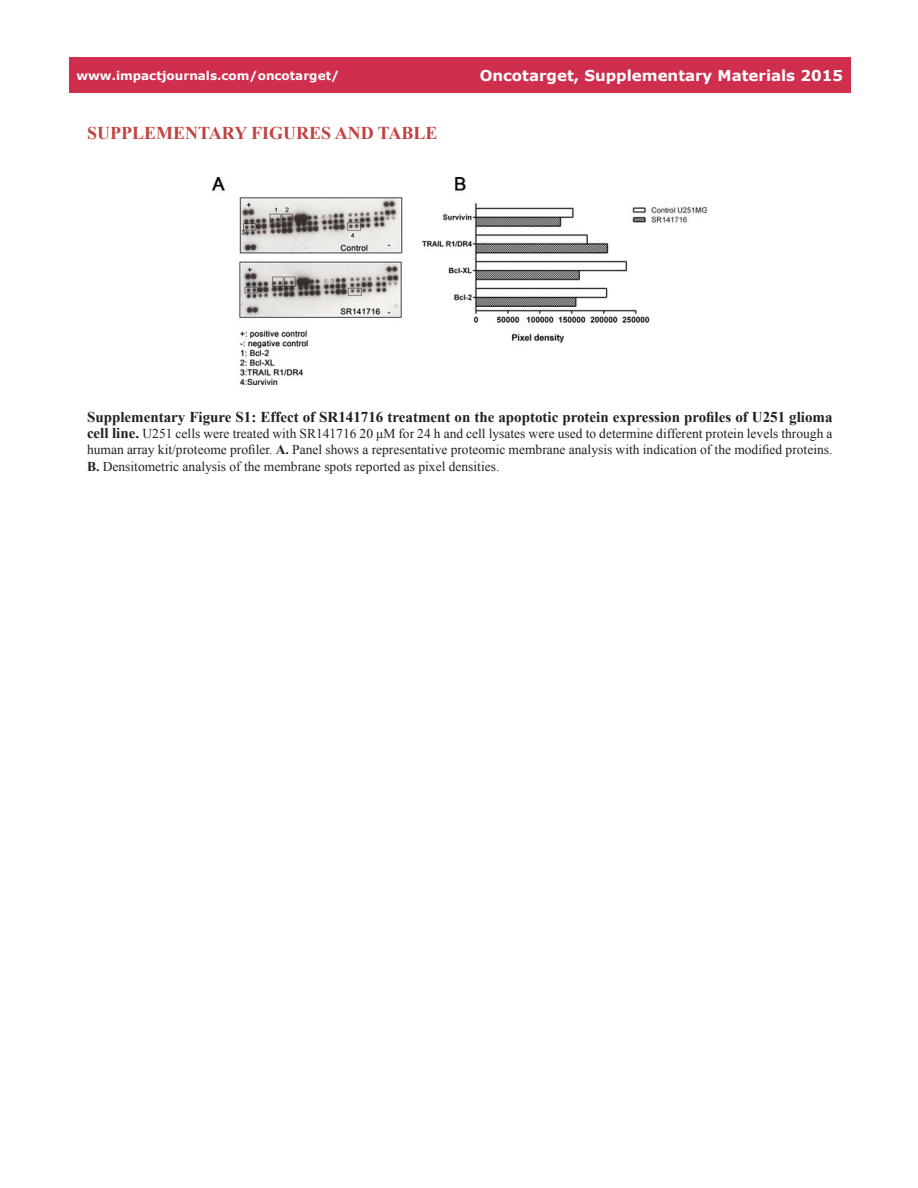
<style>
.page{position:relative;width:918px;height:1188px;background:#fff}
.page>*{position:absolute;margin:0;border:0;box-sizing:border-box;transform-origin:0 0}
.Heading{font:700 18px "Times New Roman";color:#c24141}
.FigureText{font:700 15px "Times New Roman";color:#231f20}
.t1{font:700 15px "Verdana";color:#fff}
.FigureText-2{font:13.5px/16.2px "Times New Roman";color:#231f20;text-align:justify}
.t2{font:700 12px "Verdana";color:#fff}
.s1{font-weight:700;font-size:15px}
.s2{font-weight:700}
</style>
<div class="page">
<div style="left:69px;top:57px;width:781px;height:36px;background:#cf2e4c"></div>
<img style="left:213px;top:177px;width:494px;height:207px">
<p class="t2" style="left:76px;top:67px;width:264px">www.impactjournals.com/oncotarget/</p>
<p class="t1" style="left:480px;top:65px;width:365px">Oncotarget, Supplementary Materials 2015</p>
<p class="Heading" style="left:87px;top:120px;width:352px">SUPPLEMENTARY FIGURES AND TABLE</p>
<p class="FigureText" style="left:87px;top:407px;width:747px">Supplementary Figure S1: Effect of SR141716 treatment on the apoptotic protein expression profiles of U251 glioma</p>
<p class="FigureText-2" style="left:87px;top:425px;width:747px"><span class="s1">cell line.</span> U251 cells were treated with SR141716 20 μM for 24 h and cell lysates were used to determine different protein levels through a human array kit/proteome profiler. <span class="s2">A.</span> Panel shows a representative proteomic membrane analysis with indication of the modified proteins.<br><span class="s2">B.</span> Densitometric analysis of the membrane spots reported as pixel densities.</p>
</div>
